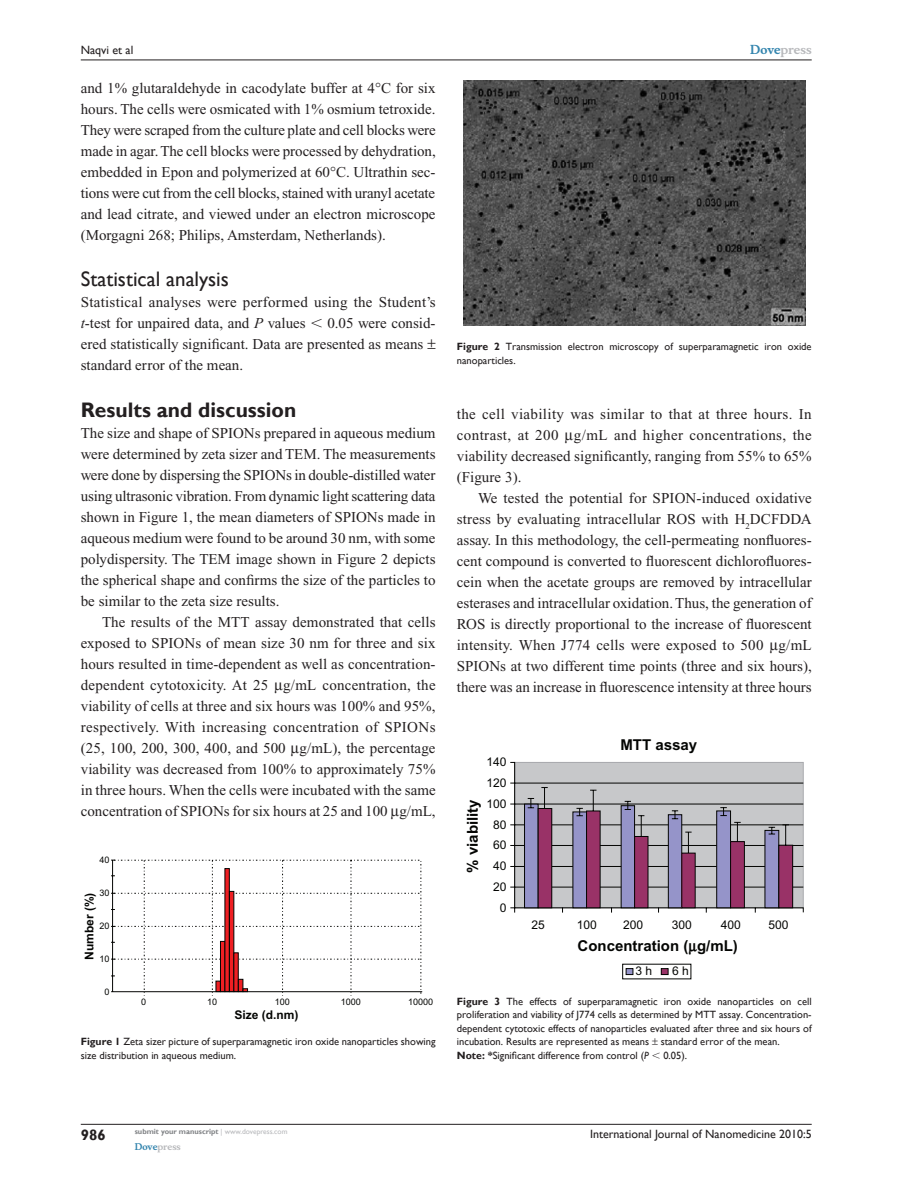
<style>
.page{position:relative;width:918px;height:1188px;background:#fff}
.page>*{position:absolute;margin:0;border:0;box-sizing:border-box;transform-origin:0 0}
.t1{font:700 21px "Gill Sans";color:#231f20}
.t2{font:21px "Gill Sans";color:#231f20}
.t3{font:15px/21px "Times New Roman";color:#231f20;text-align:justify}
.t4{font:700 15px "Arial";color:#040503}
.t5{font:700 15px "Gill Sans";color:#231f20}
.t6{font:12px "Gill Sans";color:#231f20}
.t7{font:12px "Arial";color:#040503}
.t8{font:700 12px "Arial";color:#040503}
.t9{font:700 12px "Musee";color:#b8b9bc}
.t10{font:10.5px/13.5px "Gill Sans";color:#231f20}
.t11{font:9px "Arial";color:#040503}
.t12{font:700 9px "Musee";color:#b8b9bc}
.t13{font:700 7.5px "Gill Sans";color:#808285}
.s1{font-style:italic}
.s2{font-family:"Mathematical Pi One"}
.s3{font-weight:700}
.s4{color:#3485ae}
.s5{font-weight:400;color:#b8b9bc}
</style>
<div class="page">
<hr style="left:81px;top:1124px;width:731px;height:1px;background:#231f20">
<hr style="left:81px;top:60px;width:731px;height:1px;background:#231f20">
<img style="left:463px;top:81px;width:342px;height:244px">
<svg style="left:510px;top:762px;width:294px;height:151px"></svg>
<div style="left:524px;top:804px;width:15px;height:104px;background:#9594c9;border:1px solid #040503"></div>
<svg style="left:527px;top:787px;width:26px;height:122px"></svg>
<div style="left:573px;top:812px;width:14px;height:96px;background:#9594c9"></div>
<svg style="left:576px;top:789px;width:25px;height:120px"></svg>
<div style="left:621px;top:805px;width:14px;height:103px;background:#9594c9"></div>
<svg style="left:624px;top:801px;width:25px;height:108px"></svg>
<div style="left:668px;top:814px;width:14px;height:94px;background:#9594c9;border:1px solid #040503"></div>
<svg style="left:671px;top:810px;width:25px;height:99px"></svg>
<div style="left:716px;top:811px;width:15px;height:97px;background:#9594c9;border:1px solid #040503"></div>
<svg style="left:720px;top:807px;width:25px;height:102px"></svg>
<div style="left:765px;top:830px;width:14px;height:78px;background:#9594c9"></div>
<svg style="left:768px;top:824px;width:25px;height:85px"></svg>
<svg style="left:622px;top:963px;width:70px;height:16px"></svg>
<svg style="left:111px;top:859px;width:311px;height:137px"></svg>
<p class="t6" style="left:81px;top:43px;width:54px">Naqvi et al</p>
<p class="t3" style="left:81px;top:77px;width:356px">and 1% glutaraldehyde in cacodylate buffer at 4 C for six hours. The cells were osmicated with 1% osmium tetroxide.<br>They were scraped from the culture plate and cell blocks were made in agar. The cell blocks were processed by dehydration, embedded in Epon and polymerized at 60 C. Ultrathin sec&shy;tions were cut from the cell blocks, stained with uranyl acetate and lead citrate, and viewed under an electron microscope (Morgagni 268; Philips, Amsterdam, Netherlands).</p>
<h1 class="t2" style="left:81px;top:267px;width:150px">Statistical analysis</h1>
<p class="t3" style="left:81px;top:292px;width:356px;text-align:left">Statistical analyses were performed using the Student’s <span class="s1">t</span>-test for unpaired data, and <span class="s1">P</span> values <span class="s2">,</span> 0.05 were consid&shy;ered statistically significant. Data are presented as means standard error of the mean.</p>
<h1 class="t1" style="left:81px;top:397px;width:217px">Results and discussion</h1>
<p class="t3" style="left:81px;top:422px;width:356px">The size and shape of SPIONs prepared in aqueous medium were determined by zeta sizer and TEM. The measurements were done by dispersing the SPIONs in double-distilled water using ultrasonic vibration. From dynamic light scattering data shown in Figure 1, the mean diameters of SPIONs made in aqueous medium were found to be around 30 nm, with some polydispersity. The TEM image shown in Figure 2 depicts the spherical shape and confirms the size of the particles to be similar to the zeta size results.</p>
<p class="t3" style="left:81px;top:611px;width:357px;text-indent:21px">The results of the MTT assay demonstrated that cells exposed to SPIONs of mean size 30 nm for three and six hours resulted in time-dependent as well as concentration&shy;dependent cytotoxicity. At 25 g/mL concentration, the viability of cells at three and six hours was 100% and 95%, respectively. With increasing concentration of SPIONs (25, 100, 200, 300, 400, and 500 g/mL), the percentage viability was decreased from 100% to approximately 75% in three hours. When the cells were incubated with the same concentration of SPIONs for six hours at 25 and 100 g/mL,</p>
<p class="t11" style="left:99px;top:855px;width:12px">40</p>
<p class="t11" style="left:99px;top:888px;width:12px">30</p>
<p class="t11" style="left:99px;top:921px;width:12px">20</p>
<p class="t11" style="left:99px;top:954px;width:12px">10</p>
<p class="t11" style="left:104px;top:986px;width:7px">0</p>
<p class="t8" style="left:82px;top:960px;width:69px;rotate:-90deg">Number (%)</p>
<p class="t11" style="left:141px;top:997px;width:7px">0</p>
<p class="t11" style="left:207px;top:997px;width:12px">10</p>
<p class="t11" style="left:275px;top:997px;width:17px">100</p>
<p class="t8" style="left:234px;top:1008px;width:66px">Size (d.nm)</p>
<p class="t11" style="left:341px;top:997px;width:22px">1000</p>
<p class="t11" style="left:408px;top:997px;width:27px">10000</p>
<p class="t10" style="left:81px;top:1035px;width:356px"><span class="s3">Figure 1</span> Zeta sizer picture of superparamagnetic iron oxide nanoparticles showing size distribution in aqueous medium.</p>
<p class="t9" style="left:750px;top:43px;width:63px"><span class="s4">Dove</span>press</p>
<p class="t10" style="left:457px;top:340px;width:356px"><span class="s3">Figure 2</span> Transmission electron microscopy of superparamagnetic iron oxide nanoparticles.</p>
<p class="t3" style="left:457px;top:404px;width:356px">the cell viability was similar to that at three hours. In contrast, at 200 g/mL and higher concentrations, the viability decreased significantly, ranging from 55% to 65% (Figure 3).</p>
<p class="t3" style="left:457px;top:488px;width:356px;text-indent:21px">We tested the potential for SPION-induced oxidative stress by evaluating intracellular ROS with H<sub>2</sub>DCFDDA assay. In this methodology, the cell-permeating nonfluores&shy;cent compound is converted to fluorescent dichlorofluores&shy;cein when the acetate groups are removed by intracellular esterases and intracellular oxidation. Thus, the generation of ROS is directly proportional to the increase of fluorescent intensity. When J774 cells were exposed to 500 g/mL SPIONs at two different time points (three and six hours), there was an increase in fluorescence intensity at three hours</p>
<p class="t7" style="left:487px;top:755px;width:22px">140</p>
<p class="t7" style="left:487px;top:776px;width:22px">120</p>
<p class="t7" style="left:487px;top:797px;width:22px">100</p>
<p class="t4" style="left:464px;top:873px;width:75px;rotate:-90deg">% viability</p>
<p class="t7" style="left:493px;top:818px;width:15px">80</p>
<p class="t7" style="left:493px;top:838px;width:15px">60</p>
<p class="t7" style="left:493px;top:859px;width:15px">40</p>
<p class="t7" style="left:493px;top:880px;width:15px">20</p>
<p class="t7" style="left:500px;top:901px;width:8px">0</p>
<p class="t4" style="left:620px;top:736px;width:78px">MTT assay</p>
<p class="t7" style="left:531px;top:917px;width:15px">25</p>
<p class="t7" style="left:577px;top:917px;width:22px">100</p>
<p class="t7" style="left:623px;top:917px;width:22px">200</p>
<p class="t4" style="left:578px;top:937px;width:162px">Concentration ( g/mL)</p>
<p class="t7" style="left:672px;top:917px;width:22px">300</p>
<p class="t7" style="left:721px;top:917px;width:22px">400</p>
<p class="t7" style="left:769px;top:917px;width:22px">500</p>
<p class="t7" style="left:636px;top:964px;width:18px">3 h</p>
<p class="t7" style="left:672px;top:964px;width:18px">6 h</p>
<p class="t10" style="left:457px;top:994px;width:356px"><span class="s3">Figure 3</span> The effects of superparamagnetic iron oxide nanoparticles on cell proliferation and viability of J774 cells as determined by MTT assay. Concentration&shy;dependent cytotoxic effects of nanoparticles evaluated after three and six hours of incubation. Results are represented as means standard error of the mean.<br><span class="s3">Note: *</span>Significant difference from control (<span class="s1">P</span> <span class="s2">,</span> 0.05).</p>
<p class="t5" style="left:81px;top:1126px;width:26px">986</p>
<p class="t13" style="left:135px;top:1127px;width:154px">submit your manuscript <span class="s5">| www.dovepress.com</span></p>
<p class="t12" style="left:135px;top:1141px;width:48px"><span class="s4">Dove</span>press</p>
<p class="t6" style="left:590px;top:1127px;width:223px">International Journal of Nanomedicine 2010:5</p>
</div>
